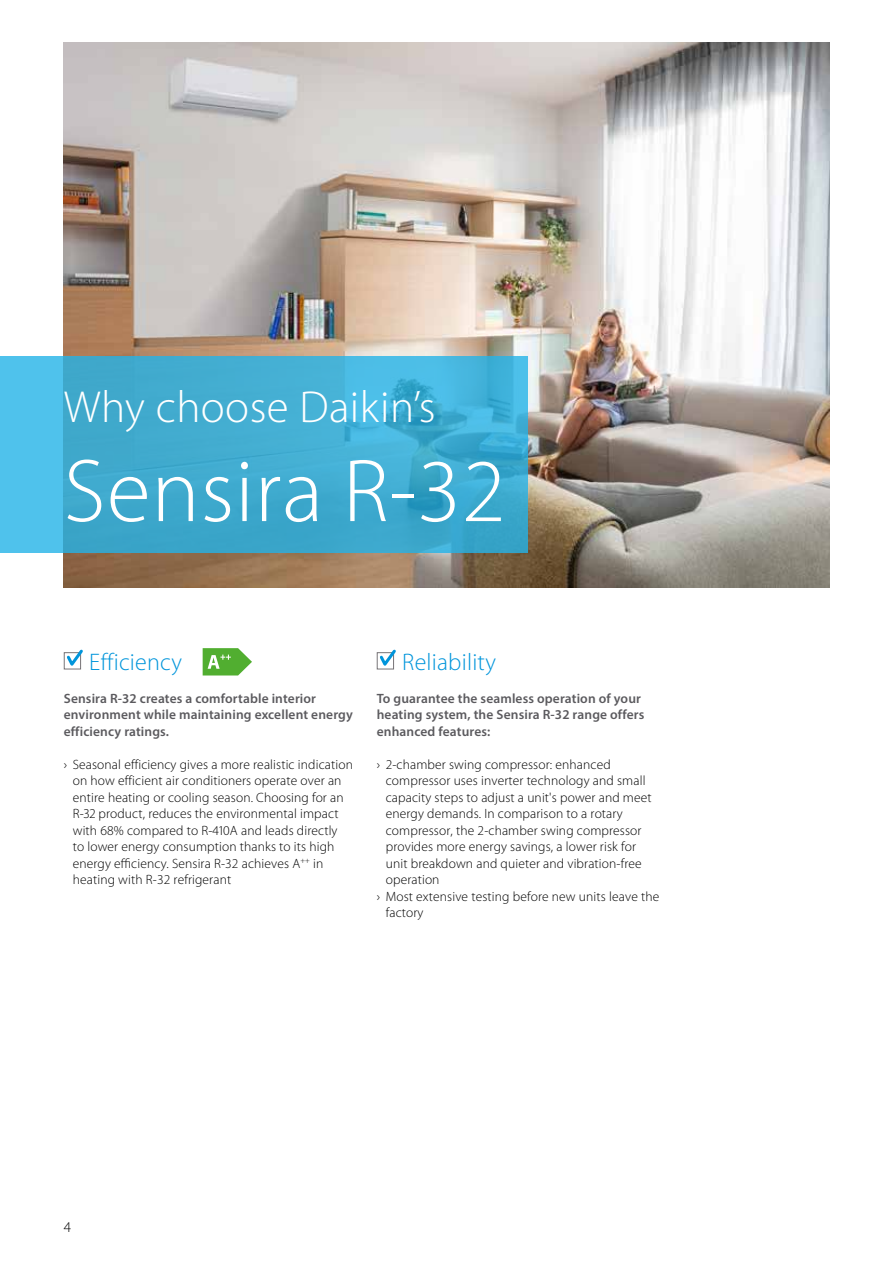
<style>
.page{position:relative;width:893px;height:1263px;background:#fff}
.page>*{position:absolute;margin:0;border:0;box-sizing:border-box;transform-origin:0 0}
.t1{font:300 90px "Myriad Pro";letter-spacing:.01em;color:#fff}
.t2{font:300 45px "Myriad Pro";letter-spacing:.01em;color:#fff}
.t3{font:300 24px "Myriad Pro";letter-spacing:.01em;color:#0095db}
.t4{font:300 15px "Myriad Pro";color:#000}
.t5{font:300 13.5px/16.5px "Myriad Pro";letter-spacing:.01em;color:#000}
.t6{font:600 13.5px/16.5px "Myriad Pro";letter-spacing:.01em;color:#5b5a5e}
</style>
<div class="page">
<img style="left:64px;top:43px;width:765px;height:544px">
<svg style="left:64px;top:649px;width:19px;height:21px"></svg>
<svg style="left:377px;top:649px;width:19px;height:21px"></svg>
<svg style="left:0;top:356px;width:527px;height:197px;background:#41aed3"></svg>
<svg style="left:203px;top:648px;width:49px;height:27px"></svg>
<h2 class="t2" style="left:64px;top:382px;width:373px">Why choose Daikin’s</h2>
<h1 class="t1" style="left:64px;top:442px;width:443px">Sensira R-32</h1>
<h3 class="t3" style="left:89px;top:648px;width:94px">Efficiency</h3>
<p class="t6" style="left:64px;top:689px;width:291px">Sensira R-32 creates a comfortable interior environment while maintaining excellent energy efficiency ratings.</p>
<p class="t5" style="left:73px;top:756px;width:282px;text-indent:-9px">› Seasonal efficiency gives a more realistic indication on how efficient air conditioners operate over an entire heating or cooling season. Choosing for an R-32 product, reduces the environmental impact with 68% compared to R-410A and leads directly<br>to lower energy consumption thanks to its high energy efficiency. Sensira R-32 achieves A<sup>++</sup> in heating with R-32 refrigerant</p>
<h3 class="t3" style="left:402px;top:648px;width:95px">Reliability</h3>
<p class="t6" style="left:377px;top:689px;width:269px">To guarantee the seamless operation of your heating system, the Sensira R-32 range offers enhanced features:</p>
<p class="t5" style="left:377px;top:756px;width:235px">› 2-chamber swing compressor: enhanced</p>
<p class="t5" style="left:386px;top:772px;width:261px">compressor uses inverter technology and small</p>
<p class="t5" style="left:386px;top:789px;width:267px">capacity steps to adjust a unit's power and meet</p>
<p class="t5" style="left:386px;top:805px;width:238px">energy demands. In comparison to a rotary</p>
<p class="t5" style="left:386px;top:822px;width:257px">compressor, the 2-chamber swing compressor</p>
<p class="t5" style="left:386px;top:838px;width:252px">provides more energy savings, a lower risk for</p>
<p class="t5" style="left:386px;top:855px;width:257px">unit breakdown and quieter and vibration-free</p>
<p class="t5" style="left:386px;top:871px;width:55px">operation</p>
<p class="t5" style="left:377px;top:888px;width:284px">› Most extensive testing before new units leave the</p>
<p class="t5" style="left:386px;top:904px;width:39px">factory</p>
<p class="t4" style="left:64px;top:1219px;width:9px">4</p>
</div>
